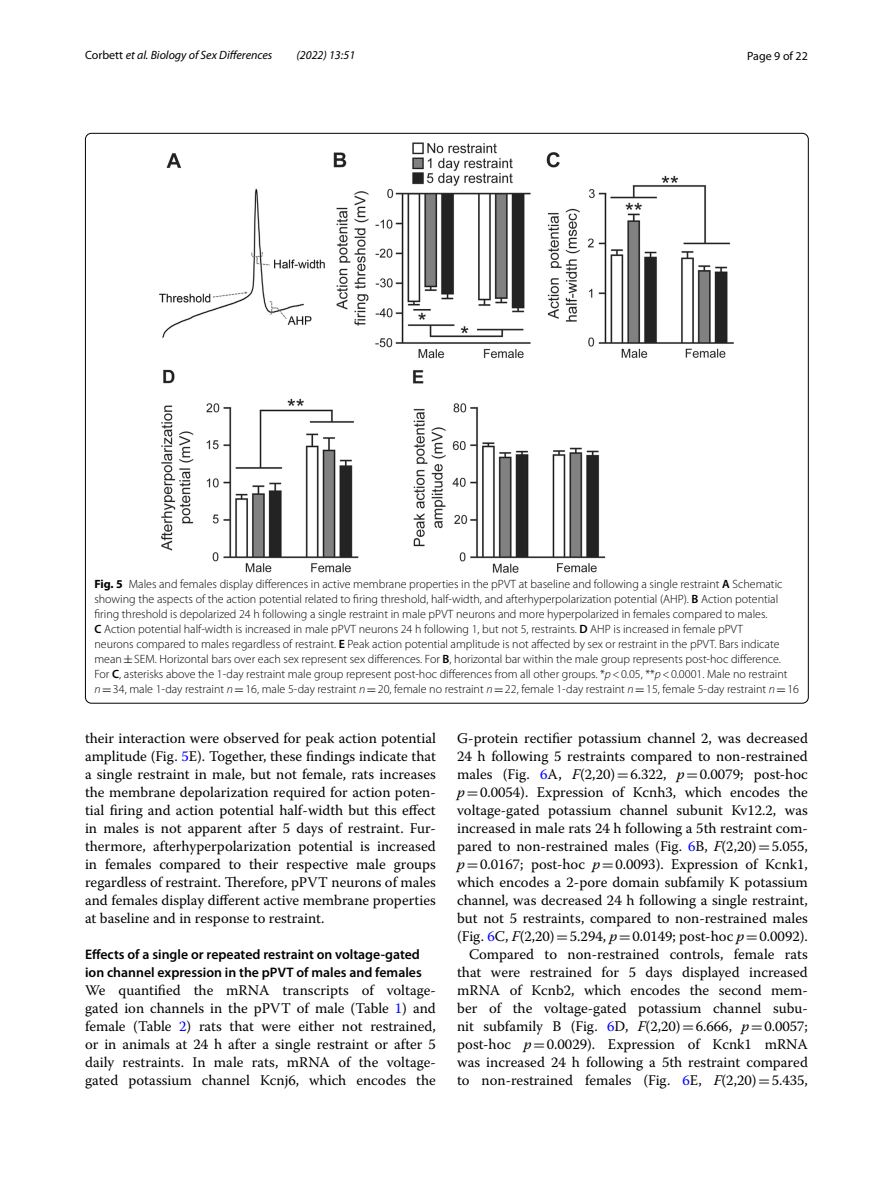
<style>
.page{position:relative;width:893px;height:1187px;background:#fff}
.page>*{position:absolute;margin:0;border:0;box-sizing:border-box;transform-origin:0 0}
.t1{font:14.7px/18px "Warnock Pro";color:#000;text-align:justify}
.t2{font:600 13.8px/18px "Myriad Pro";color:#000}
.t3{font:300 12px/15px "Myriad Pro";color:#000}
.t4{font:italic 12px "Myriad Pro";color:#000}
.t5{font:12px "Myriad Pro";color:#000}
.s1{font-style:normal}
.s2{font-weight:700}
.s3{font-weight:600}
.s4{font-family:"MTSY";font-weight:400}
.s5{font-style:italic}
.s6{color:#00f}
.s7{font-family:"MTSY"}
</style>
<div class="page">
<img style="left:160px;top:142px;width:574px;height:430px">
<p class="t4" style="left:85px;top:48px;width:189px"><span class="s1">Corbett</span> et al. Biology of Sex Differences</p>
<p class="t4" style="left:296px;top:48px;width:60px">(2022) 13:51</p>
<p class="t5" style="left:747px;top:48px;width:62px">Page 9 of 22</p>
<p class="t3" style="left:94px;top:576px;width:706px"><span class="s2">Fig. 5</span> Males and females display differences in active membrane properties in the pPVT at baseline and following a single restraint <span class="s3">A</span> Schematic showing the aspects of the action potential related to firing threshold, half-width, and afterhyperpolarization potential (AHP). <span class="s3">B</span> Action potential firing threshold is depolarized 24 h following a single restraint in male pPVT neurons and more hyperpolarized in females compared to males.<br><span class="s3">C</span> Action potential half-width is increased in male pPVT neurons 24 h following 1, but not 5, restraints. <span class="s3">D</span> AHP is increased in female pPVT<br>neurons compared to males regardless of restraint. <span class="s3">E</span> Peak action potential amplitude is not affected by sex or restraint in the pPVT. Bars indicate mean<span class="s4">±</span>SEM. Horizontal bars over each sex represent sex differences. For <span class="s3">B</span>, horizontal bar within the male group represents post-hoc difference.<br>For <span class="s3">C</span>, asterisks above the 1-day restraint male group represent post-hoc differences from all other groups. *<span class="s5">p</span>&lt;0.05, **<span class="s5">p</span>&lt;0.0001. Male no restraint <span class="s5">n</span><span class="s4">=</span>34, male 1-day restraint <span class="s5">n</span><span class="s4">=</span>16, male 5-day restraint <span class="s5">n</span><span class="s4">=</span>20, female no restraint <span class="s5">n</span><span class="s4">=</span>22, female 1-day restraint <span class="s5">n</span><span class="s4">=</span>15, female 5-day restraint <span class="s5">n</span><span class="s4">=</span>16</p>
<p class="t1" style="left:85px;top:729px;width:352px">their interaction were observed for peak action potential amplitude (Fig. <span class="s6">5</span>E). Together, these findings indicate that a single restraint in male, but not female, rats increases the membrane depolarization required for action poten&shy;tial firing and action potential half-width but this effect in males is not apparent after 5 days of restraint. Fur&shy;thermore, afterhyperpolarization potential is increased in females compared to their respective male groups regardless of restraint. Therefore, pPVT neurons of males and females display different active membrane properties at baseline and in response to restraint.</p>
<p class="t2" style="left:85px;top:945px;width:338px">Effects of a single or repeated restraint on voltage‑gated ion channel expression in the pPVT of males and females</p>
<p class="t1" style="left:85px;top:981px;width:352px">We quantified the mRNA transcripts of voltage&shy;gated ion channels in the pPVT of male (Table <span class="s6">1</span>) and female (Table <span class="s6">2</span>) rats that were either not restrained, or in animals at 24 h after a single restraint or after 5 daily restraints. In male rats, mRNA of the voltage&shy;gated potassium channel Kcnj6, which encodes the</p>
<p class="t1" style="left:457px;top:729px;width:352px;text-align:right">G-protein rectifier potassium channel 2, was decreased 24 h following 5 restraints compared to non-restrained males (Fig. <span class="s6">6</span>A, <span class="s5">F</span>(2,20)<span class="s7">=</span>6.322, <span class="s5">p</span><span class="s7">=</span>0.0079; post-hoc <span class="s5">p</span><span class="s7">=</span>0.0054). Expression of Kcnh3, which encodes the voltage-gated potassium channel subunit Kv12.2, was increased in male rats 24 h following a 5th restraint com&shy;pared to non-restrained males (Fig. <span class="s6">6</span>B, <span class="s5">F</span>(2,20)<span class="s7">=</span>5.055, <span class="s5">p</span><span class="s7">=</span>0.0167; post-hoc <span class="s5">p</span><span class="s7">=</span>0.0093). Expression of Kcnk1, which encodes a 2-pore domain subfamily K potassium channel, was decreased 24 h following a single restraint, but not 5 restraints, compared to non-restrained males (Fig. <span class="s6">6</span>C, <span class="s5">F</span>(2,20)<span class="s7">=</span>5.294, <span class="s5">p</span><span class="s7">=</span>0.0149; post-hoc <span class="s5">p</span><span class="s7">=</span>0.0092).<br>Compared to non-restrained controls, female rats that were restrained for 5 days displayed increased mRNA of Kcnb2, which encodes the second mem&shy;ber of the voltage-gated potassium channel subu&shy;nit subfamily B (Fig. <span class="s6">6</span>D, <span class="s5">F</span>(2,20)<span class="s7">=</span>6.666, <span class="s5">p</span><span class="s7">=</span>0.0057; post-hoc <span class="s5">p</span><span class="s7">=</span>0.0029). Expression of Kcnk1 mRNA was increased 24 h following a 5th restraint compared to non-restrained females (Fig. <span class="s6">6</span>E, <span class="s5">F</span>(2,20)<span class="s7">=</span>5.435,</p>
</div>
